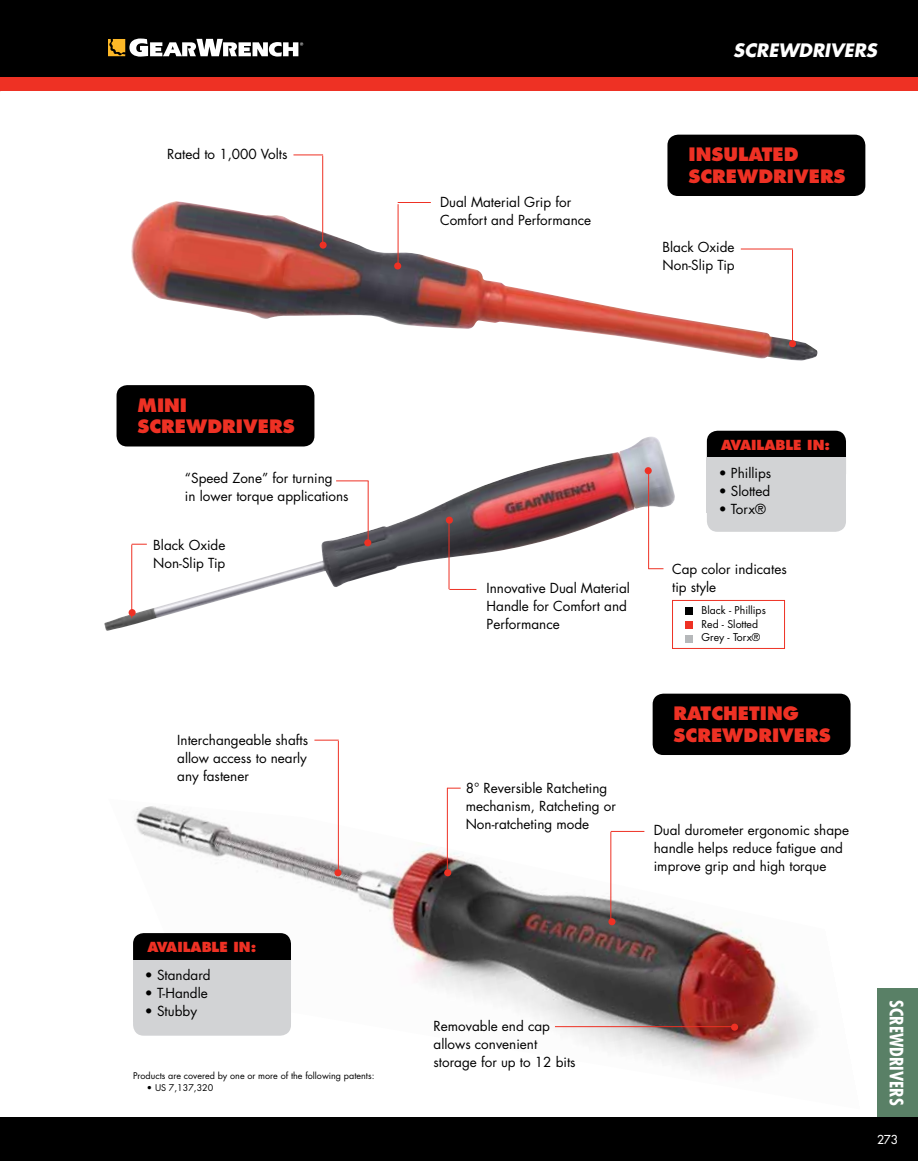
<style>
.page{position:relative;width:918px;height:1161px;background:#fff}
.page>*{position:absolute;margin:0;border:0;box-sizing:border-box;transform-origin:0 0}
.t1{font:800 18px/21.6px "Futura LT";color:#ee3124}
.t2{font:italic 700 18px "Futura LT";color:#fff}
.t3{font:700 condensed 18px "Futura LT";color:#fff}
.t4{font:13.5px/18px "Futura LT";color:#000}
.t5{font:800 13.5px "Futura LT";color:#ee3124}
.t6{font:12px "Futura LT";color:#fff}
.t7{font:10.5px/13.5px "Futura LT";color:#000}
.t8{font:9px "Futura LT";color:#000}
.s1{font-style:inherit}
</style>
<div class="page">
<div style="left:0;top:1117px;width:918px;height:44px;background:#000"></div>
<div style="left:0;top:0;width:918px;height:78px;background:#000"></div>
<svg style="left:108px;top:39px;width:195px;height:18px"></svg>
<div style="left:0;top:78px;width:918px;height:13px;background:#ee3124"></div>
<div style="left:877px;top:989px;width:41px;height:128px;background:#598066"></div>
<img style="left:131px;top:201px;width:687px;height:160px">
<img style="left:133px;top:799px;width:679px;height:277px">
<img style="left:104px;top:437px;width:571px;height:194px">
<svg style="left:132px;top:544px;width:15px;height:1px"></svg>
<hr style="left:336px;top:481px;width:33px;height:1px;background:#ee3124">
<svg style="left:449px;top:589px;width:27px;height:1px"></svg>
<div style="left:117px;top:385px;width:197px;height:61px;background:#000;border-radius:11px"></div>
<div style="left:667px;top:135px;width:198px;height:61px;background:#000;border-radius:11px"></div>
<div style="left:707px;top:431px;width:139px;height:54px;background:#000;border-radius:11px"></div>
<div style="left:707px;top:493px;width:139px;height:39px;background:#d2d3d5;border-radius:11px"></div>
<div style="left:707px;top:457px;width:139px;height:56px;background:#d2d3d5"></div>
<div style="left:129px;top:609px;width:7px;height:7px;background:#ee3124;border-radius:50%"></div>
<hr style="left:131px;top:545px;width:1px;height:73px;background:#ee3124">
<hr style="left:449px;top:523px;width:1px;height:66px;background:#ee3124">
<hr style="left:368px;top:481px;width:1px;height:62px;background:#ee3124">
<hr style="left:648px;top:470px;width:1px;height:99px;background:#ee3124">
<div style="left:446px;top:517px;width:7px;height:7px;background:#ee3124;border-radius:50%"></div>
<div style="left:364px;top:539px;width:7px;height:7px;background:#ee3124;border-radius:50%"></div>
<div style="left:645px;top:467px;width:7px;height:7px;background:#ee3124;border-radius:50%"></div>
<div style="left:685px;top:607px;width:7px;height:7px;background:#000"></div>
<div style="left:685px;top:636px;width:7px;height:7px;background:#b6b8ba"></div>
<div style="left:685px;top:622px;width:7px;height:7px;background:#ee3124"></div>
<div style="left:672px;top:600px;width:113px;height:49px;border:1px solid #ee3124"></div>
<svg style="left:649px;top:568px;width:14px;height:1px"></svg>
<div style="left:653px;top:694px;width:198px;height:61px;background:#000;border-radius:11px"></div>
<div style="left:334px;top:869px;width:8px;height:7px;background:#ee3124;border-radius:50%"></div>
<svg style="left:314px;top:740px;width:25px;height:1px"></svg>
<svg style="left:448px;top:788px;width:13px;height:1px"></svg>
<hr style="left:555px;top:1026px;width:179px;height:1px;background:#ee3124">
<hr style="left:338px;top:741px;width:1px;height:135px;background:#ee3124">
<hr style="left:447px;top:788px;width:1px;height:88px;background:#ee3124">
<hr style="left:610px;top:832px;width:1px;height:89px;background:#ee3124">
<div style="left:444px;top:869px;width:7px;height:7px;background:#ee3124;border-radius:50%"></div>
<div style="left:608px;top:918px;width:8px;height:7px;background:#ee3124;border-radius:50%"></div>
<hr style="left:611px;top:831px;width:33px;height:1px;background:#ee3124">
<div style="left:731px;top:1024px;width:7px;height:7px;background:#ee3124;border-radius:50%"></div>
<div style="left:133px;top:933px;width:158px;height:54px;background:#000;border-radius:11px"></div>
<div style="left:133px;top:997px;width:158px;height:39px;background:#d2d3d5;border-radius:11px"></div>
<div style="left:133px;top:960px;width:158px;height:61px;background:#d2d3d5"></div>
<hr style="left:398px;top:202px;width:33px;height:1px;background:#ee3124">
<hr style="left:741px;top:249px;width:52px;height:1px;background:#ee3124">
<hr style="left:293px;top:155px;width:30px;height:1px;background:#ee3124">
<div style="left:394px;top:262px;width:7px;height:8px;background:#ee3124;border-radius:50%"></div>
<div style="left:789px;top:340px;width:7px;height:7px;background:#ee3124;border-radius:50%"></div>
<div style="left:320px;top:242px;width:7px;height:7px;background:#ee3124;border-radius:50%"></div>
<hr style="left:398px;top:204px;width:1px;height:62px;background:#ee3124">
<hr style="left:792px;top:250px;width:1px;height:92px;background:#ee3124">
<hr style="left:322px;top:156px;width:1px;height:90px;background:#ee3124">
<p class="t4" style="left:167px;top:145px;width:122px">Rated to 1,000 Volts</p>
<h1 class="t1" style="left:138px;top:394px;width:159px">MINI<br>SCREWDRIVERS</h1>
<p class="t4" style="left:185px;top:470px;width:165px">“Speed Zone” for turning<br>in lower torque applications</p>
<p class="t4" style="left:153px;top:536px;width:74px">Black Oxide<br>Non-Slip Tip</p>
<p class="t4" style="left:177px;top:732px;width:132px;text-align:justify">Interchangeable shafts allow access to nearly any fastener</p>
<p class="t5" style="left:147px;top:938px;width:110px">AVAILABLE IN:</p>
<p class="t4" style="left:145px;top:966px;width:67px">• Standard</p>
<p class="t4" style="left:145px;top:984px;width:64px">• T-Handle</p>
<p class="t4" style="left:145px;top:1002px;width:54px">• Stubby</p>
<p class="t8" style="left:133px;top:1070px;width:243px">Products are covered by one or more of the following patents:</p>
<p class="t8" style="left:147px;top:1082px;width:68px">• US 7,137,320</p>
<p class="t4" style="left:440px;top:193px;width:153px">Dual Material Grip for<br>Comfort and Performance</p>
<h1 class="t2" style="left:733px;top:38px;width:145px">SCREWDRIVERS</h1>
<h1 class="t1" style="left:688px;top:144px;width:159px">INSULATED<br>SCREWDRIVERS</h1>
<p class="t4" style="left:663px;top:238px;width:74px">Black Oxide<br>Non-Slip Tip</p>
<p class="t4" style="left:487px;top:579px;width:145px">Innovative Dual Material<br>Handle for Comfort and<br>Performance</p>
<p class="t4" style="left:466px;top:779px;width:152px">8° Reversible Ratcheting mechanism, Ratcheting or<br>Non-ratcheting mode</p>
<p class="t5" style="left:721px;top:436px;width:110px">AVAILABLE IN:</p>
<p class="t4" style="left:719px;top:464px;width:54px">• Phillips</p>
<p class="t4" style="left:719px;top:482px;width:53px">• Slotted</p>
<p class="t4" style="left:719px;top:500px;width:49px">• Torx®</p>
<p class="t4" style="left:672px;top:560px;width:116px">Cap color indicates tip style</p>
<p class="t7" style="left:702px;top:604px;width:66px">Black - Phillips<br>Red - Slotted<br>Grey - Torx®</p>
<h1 class="t1" style="left:674px;top:703px;width:159px">R<span class="s1">ATCHETING<br></span>SCREWDRIVERS</h1>
<p class="t4" style="left:654px;top:821px;width:197px">Dual durometer ergonomic shape handle helps reduce fatigue and improve grip and high torque</p>
<p class="t4" style="left:434px;top:1017px;width:144px">Removable end cap allows convenient storage for up to 12 bits</p>
<h1 class="t3" style="left:908px;top:1000px;width:107px;rotate:90deg">SCREWDRIVERS</h1>
<p class="t6" style="left:877px;top:1132px;width:22px">273</p>
</div>
